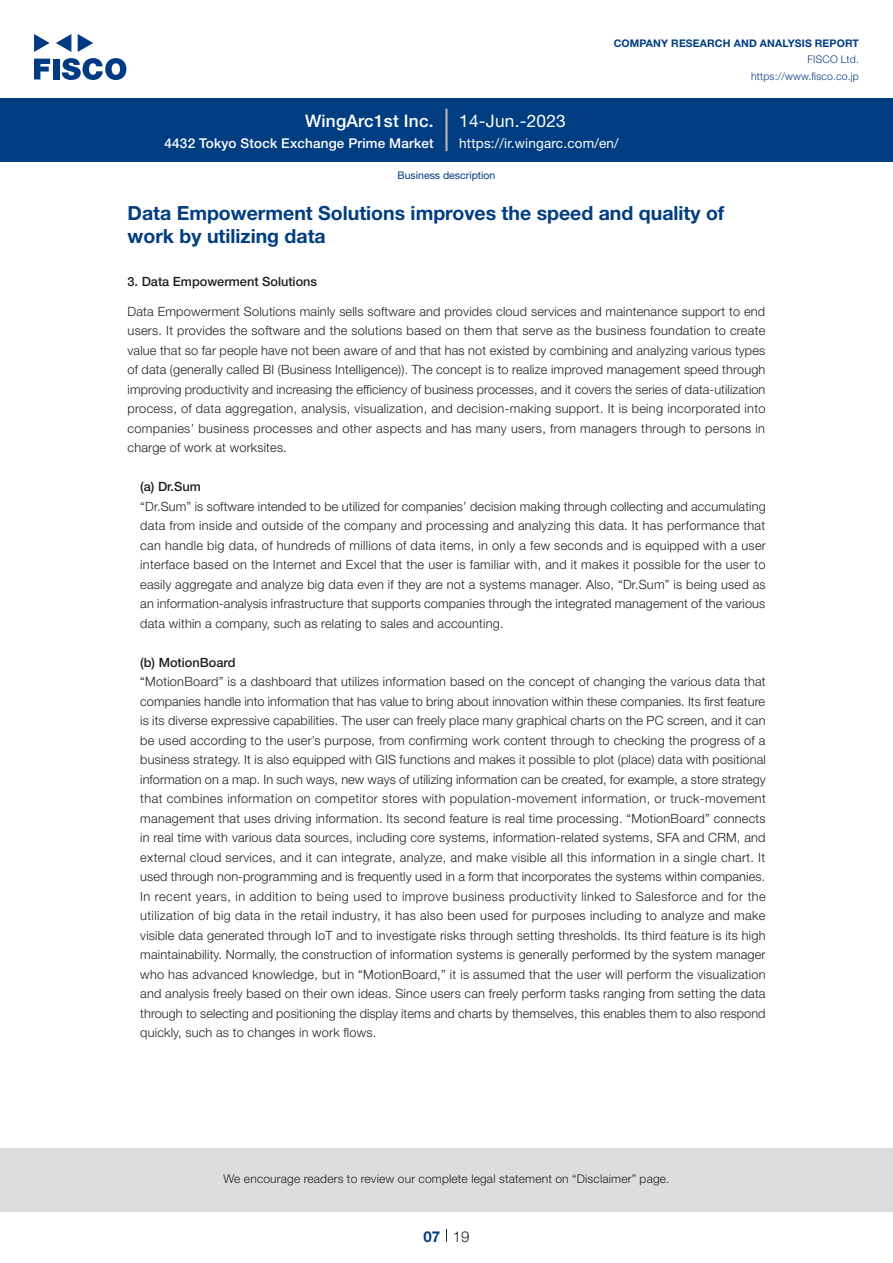
<style>
.page{position:relative;width:893px;height:1263px;background:#fff}
.page>*{position:absolute;margin:0;border:0;box-sizing:border-box;transform-origin:0 0}
.t1{font:700 19.5px/22.5px "Helvetica Neue LT Std";color:#003d81}
.t2{font:500 17.25px "Helvetica Neue LT Std";letter-spacing:.015em;color:#fff}
.t3{font:17.25px "Helvetica Neue LT Std";letter-spacing:.015em;color:#fff}
.t4{font:300 15px "Helvetica Neue LT Std";color:#231f20}
.t5{font:700 15px "Helvetica Neue LT Std";color:#003d81}
.t6{font:500 13.5px "Helvetica Neue LT Std";letter-spacing:.015em;color:#fff}
.t7{font:13.5px "Helvetica Neue LT Std";letter-spacing:.015em;color:#fff}
.t8{font:300 12.75px/19.5px "Helvetica Neue LT Std";letter-spacing:.015em;color:#231f20;text-align:justify}
.t9{font:500 12.75px "Helvetica Neue LT Std";color:#231f20}
.t10{font:300 12px "Helvetica Neue LT Std";letter-spacing:.015em;color:#231f20}
.t11{font:700 10.5px "Helvetica Neue LT Std";letter-spacing:.015em;color:#003d81}
.t12{font:300 10.5px/16.5px "Helvetica Neue LT Std";letter-spacing:.015em;color:#003d81;text-align:right}
.t13{font:10.5px "Helvetica Neue LT Std";color:#003d81}
</style>
<div class="page">
<div style="left:0;top:1148px;width:893px;height:64px;background:#ddd"></div>
<svg style="left:34px;top:59px;width:16px;height:20px"></svg>
<div style="left:53px;top:59px;width:6px;height:20px;background:#003a83"></div>
<svg style="left:62px;top:58px;width:64px;height:22px"></svg>
<svg style="left:34px;top:34px;width:16px;height:18px"></svg>
<svg style="left:78px;top:34px;width:15px;height:18px"></svg>
<svg style="left:56px;top:34px;width:15px;height:18px"></svg>
<div style="left:0;top:98px;width:893px;height:64px;background:#003d81"></div>
<hr style="left:445px;top:109px;width:3px;height:42px;background:#b5b5b6">
<svg style="left:446px;top:1229px;width:1px;height:13px"></svg>
<h2 class="t2" style="left:305px;top:110px;width:130px">WingArc1st Inc.</h2>
<p class="t6" style="left:165px;top:135px;width:271px">4432 Tokyo Stock Exchange Prime Market</p>
<h2 class="t3" style="left:459px;top:110px;width:108px">14-Jun.-2023</h2>
<p class="t11" style="left:614px;top:37px;width:247px">COMPANY RESEARCH AND ANALYSIS REPORT</p>
<p class="t12" style="left:751px;top:51px;width:109px">FISCO Ltd. https://www.fisco.co j p.</p>
<p class="t7" style="left:459px;top:135px;width:161px">https:// .i r wingarc.com/en/</p>
<p class="t13" style="left:398px;top:169px;width:99px">Business description</p>
<h1 class="t1" style="left:128px;top:202px;width:598px">Data Empowerment Solutions improves the speed and quality of work by utilizing data</h1>
<p class="t9" style="left:128px;top:274px;width:191px">3. Data Empowerment Solutions</p>
<p class="t8" style="left:128px;top:301px;width:639px">Data Empowerment Solutions mainly sells software and provides cloud services and maintenance support to end users It. provides the software and the solutions based on them that serve as the business foundation to create value that so far people have not been aware of and that has not existed by combining and analyzing various types of data (generally called BI (Business Intelligence .) ) The concept is to realize improved management speed through improving productivity and increasing the efficiency of business processes, and it covers the series of data-utilization process, of data aggregation, analysis, visualization, and decision-making support isIt. being incorporated into companies’ business processes and other aspects and has many users, from managers through to persons in charge of work at worksites.</p>
<p class="t9" style="left:140px;top:479px;width:62px">a( ) Dr.Sum</p>
<p class="t8" style="left:140px;top:496px;width:627px">“Dr.Sum” is software intended to be utilized for companies’ decision making through collecting and accumulating data from inside and outside of the company and processing and analyzing this data It. has performance that can handle big data, of hundreds of millions of data items in, only a few seconds and is equipped with a user interface based on the Internet and Excel that the user is familiar with, and it makes it possible for the user to easily aggregate and analyze big data even if they are not a systems manager. Also “, Dr.Sum” is being used as an information-analysis infrastructure that supports companies through the integrated management of the various data within a company, such as relating to sales and accounting.</p>
<p class="t9" style="left:140px;top:655px;width:97px">b( ) MotionBoard</p>
<p class="t8" style="left:140px;top:672px;width:627px">“MotionBoard” is a dashboard that utilizes information based on the concept of changing the various data that companies handle into information that has value to bring about innovation within these companies. Its first feature is its diverse expressive capabilities. The user can freely place many graphical charts on the PC screen, and it can be used according to the user s’ purpose, from confirming work content through to checking the progress of a business strategy isIt. also equipped with GIS functions and makes it possible to plot (place) data with positional information on a map In. such ways, new ways of utilizing information can be created, for example a, store strategy that combines information on competitor stores with population-movement information, or truck-movement management that uses driving information. Its second feature is real time processing “. MotionBoard” connects in real time with various data sources, including core systems, information-related systems, SFA and CRM, and external cloud services, and it can integrate, analyze, and make visible all this information in a single chart It. used through non-programming and is frequently used in a form that incorporates the systems within companies.<br>In recent years in, addition to being used to improve business productivity linked to Salesforce and for the utilization of big data in the retail industry it, has also been used for purposes including to analyze and make visible data generated through IoT and to investigate risks through setting thresholds. Its third feature is its high maintainability. Normally, the construction of information systems is generally performed by the system manager who has advanced knowledge, but in “MotionBoard,” isit assumed that the user will perform the visualization and analysis freely based on their own ideas. Since users can freely perform tasks ranging from setting the data through to selecting and positioning the display items and charts by themselves, this enables them to also respond quickly, such as to changes in work flows.</p>
<p class="t10" style="left:223px;top:1171px;width:448px">We encourage readers to review our complete legal statement on “Disclaimer” page.</p>
<p class="t5" style="left:423px;top:1227px;width:18px">07</p>
<p class="t4" style="left:453px;top:1227px;width:18px">19</p>
</div>
